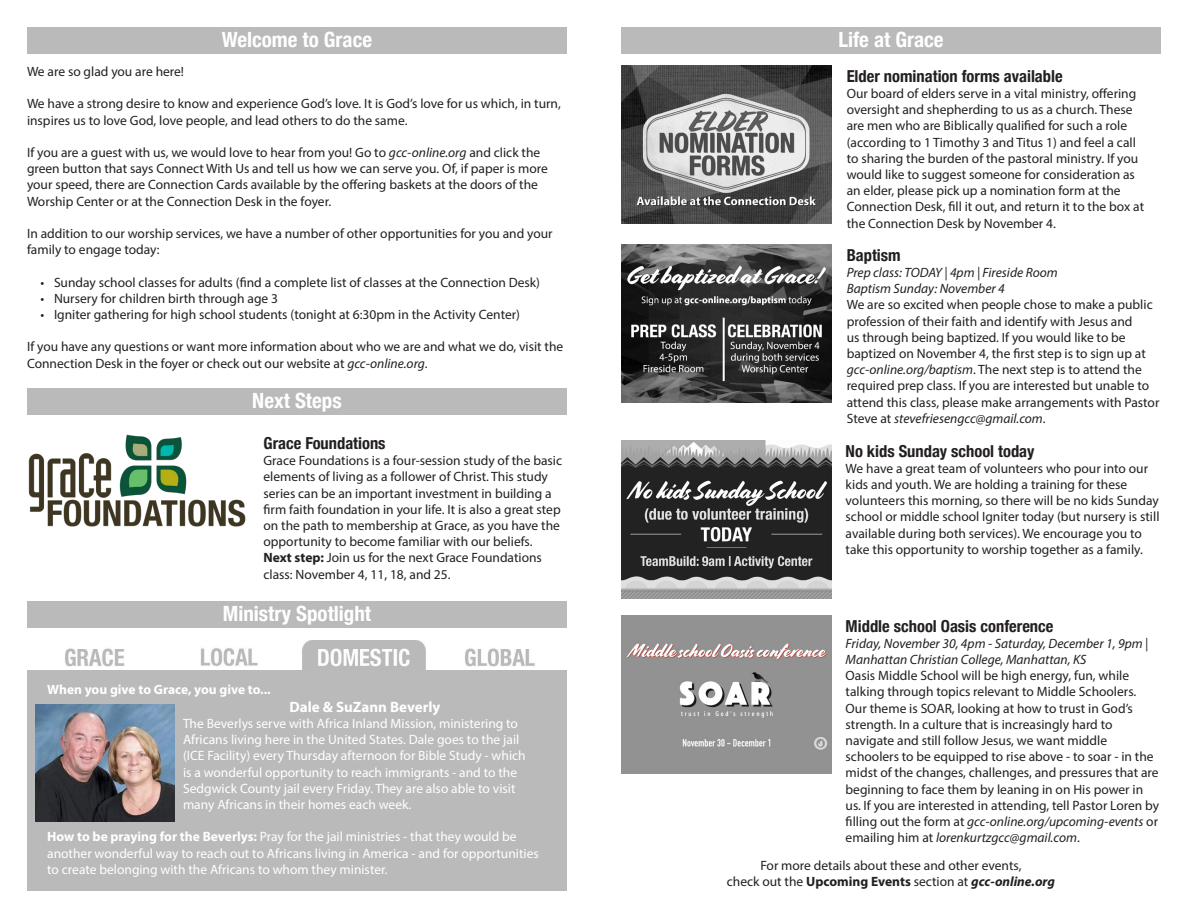
<style>
.page{position:relative;width:1188px;height:918px;background:#fff}
.page>*{position:absolute;margin:0;border:0;box-sizing:border-box;transform-origin:0 0}
.t1{font:700 condensed 21px "Helvetica Neue";color:#fff}
.t2{font:700 condensed 16.5px "Helvetica Neue";color:#231f20}
.t3{font:700 15px "Myriad Pro";color:#fff}
.t4{font:13.5px/16.2px "Myriad Pro";color:#231f20}
.t5{font:13.5px/16.2px "Myriad Pro";color:#fff}
.t6{font:italic 13.5px/16.2px "Myriad Pro";color:#231f20}
.t7{font:700 13.5px "Myriad Pro";color:#fff}
.s1{font-style:italic}
.s2{font-weight:700}
.s3{font-weight:700;font-style:italic}
</style>
<div class="page">
<div style="left:621px;top:27px;width:540px;height:27px;background:#bababa"></div>
<div style="left:27px;top:27px;width:540px;height:27px;background:#bababa"></div>
<div style="left:27px;top:670px;width:540px;height:221px;background:#bababa"></div>
<div style="left:27px;top:388px;width:540px;height:27px;background:#bababa"></div>
<img style="left:65px;top:641px;width:470px;height:29px">
<div style="left:27px;top:601px;width:540px;height:27px;background:#bababa"></div>
<img style="left:621px;top:66px;width:210px;height:158px">
<img style="left:621px;top:245px;width:211px;height:157px">
<img style="left:621px;top:441px;width:211px;height:157px">
<img style="left:28px;top:434px;width:217px;height:93px">
<img style="left:621px;top:616px;width:211px;height:157px">
<img style="left:36px;top:705px;width:138px;height:117px">
<p class="t1" style="left:222px;top:22px;width:152px">Welcome to Grace</p>
<p class="t1" style="left:838px;top:22px;width:107px">Life at Grace</p>
<p class="t4" style="left:27px;top:63px;width:159px">We are so glad you are here!</p>
<p class="t4" style="left:27px;top:96px;width:535px">We have a strong desire to know and experience God’s love. It is God’s love for us which, in turn, inspires us to love God, love people, and lead others to do the same.</p>
<p class="t4" style="left:27px;top:144px;width:522px">If you are a guest with us, we would love to hear from you! Go to <span class="s1">gcc-online.org</span> and click the green button that says Connect With Us and tell us how we can serve you. Of, if paper is more your speed, there are Connection Cards available by the offering baskets at the doors of the Worship Center or at the Connection Desk in the foyer.</p>
<p class="t4" style="left:27px;top:225px;width:527px">In addition to our worship services, we have a number of other opportunities for you and your family to engage today:</p>
<p class="t4" style="left:40px;top:274px;width:501px">• Sunday school classes for adults (find a complete list of classes at the Connection Desk)</p>
<p class="t4" style="left:40px;top:290px;width:239px">• Nursery for children birth through age 3</p>
<p class="t4" style="left:40px;top:306px;width:481px">• Igniter gathering for high school students (tonight at 6:30pm in the Activity Center)</p>
<p class="t4" style="left:27px;top:339px;width:538px">If you have any questions or want more information about who we are and what we do, visit the<br>Connection Desk in the foyer or check out our website at <span class="s1">gcc-online.org</span>.</p>
<p class="t1" style="left:252px;top:383px;width:91px">Next Steps</p>
<p class="t2" style="left:264px;top:429px;width:124px">Grace Foundations</p>
<p class="t4" style="left:264px;top:452px;width:300px">Grace Foundations is a four-session study of the basic elements of living as a follower of Christ. This study series can be an important investment in building a firm faith foundation in your life. It is also a great step on the path to membership at Grace, as you have the opportunity to become familiar with our beliefs.</p>
<p class="t4" style="left:264px;top:550px;width:280px"><span class="s2">Next step:</span> Join us for the next Grace Foundations class: November 4, 11, 18, and 25.</p>
<p class="t1" style="left:223px;top:596px;width:150px">Ministry Spotlight</p>
<p class="t7" style="left:47px;top:680px;width:225px">When you give to Grace, you give to...</p>
<p class="t3" style="left:289px;top:697px;width:152px">Dale &amp; SuZann Beverly</p>
<p class="t5" style="left:183px;top:715px;width:344px">The Beverlys serve with Africa Inland Mission, ministering to Africans living here in the United States. Dale goes to the jail (ICE Facility) every Thursday afternoon for Bible Study - which is a wonderful opportunity to reach immigrants - and to the Sedgwick County jail every Friday. They are also able to visit many Africans in their homes each week.</p>
<p class="t5" style="left:47px;top:829px;width:493px"><span class="s2">How to be praying for the Beverlys:</span> Pray for the jail ministries - that they would be another wonderful way to reach out to Africans living in America - and for opportunities to create belonging with the Africans to whom they minister.</p>
<p class="t2" style="left:847px;top:62px;width:218px">Elder nomination forms available</p>
<p class="t4" style="left:847px;top:85px;width:299px">Our board of elders serve in a vital ministry, offering oversight and shepherding to us as a church. These are men who are Biblically qualified for such a role (according to 1 Timothy 3 and Titus 1) and feel a call to sharing the burden of the pastoral ministry. If you would like to suggest someone for consideration as an elder, please pick up a nomination form at the Connection Desk, fill it out, and return it to the box at the Connection Desk by November 4.</p>
<p class="t2" style="left:847px;top:241px;width:56px">Baptism</p>
<p class="t6" style="left:847px;top:264px;width:213px">Prep class: TODAY | 4pm | Fireside Room</p>
<p class="t6" style="left:847px;top:280px;width:160px">Baptism Sunday: November 4</p>
<p class="t4" style="left:847px;top:296px;width:314px">We are so excited when people chose to make a public profession of their faith and identify with Jesus and<br>us through being baptized. If you would like to be baptized on November 4, the first step is to sign up at <span class="s1">gcc-online.org/baptism</span>. The next step is to attend the required prep class. If you are interested but unable to attend this class, please make arrangements with Pastor Steve at <span class="s1">stevefriesengcc@gmail.com</span>.</p>
<p class="t2" style="left:846px;top:437px;width:190px">No kids Sunday school today</p>
<p class="t4" style="left:846px;top:460px;width:315px">We have a great team of volunteers who pour into our kids and youth. We are holding a training for these volunteers this morning, so there will be no kids Sunday school or middle school Igniter today (but nursery is still available during both services). We encourage you to take this opportunity to worship together as a family.</p>
<p class="t2" style="left:846px;top:612px;width:209px">Middle school Oasis conference</p>
<p class="t6" style="left:846px;top:635px;width:304px">Friday, November 30, 4pm - Saturday, December 1, 9pm |<br>Manhattan Christian College, Manhattan, KS</p>
<p class="t4" style="left:846px;top:667px;width:315px">Oasis Middle School will be high energy, fun, while talking through topics relevant to Middle Schoolers.<br>Our theme is SOAR, looking at how to trust in God’s strength. In a culture that is increasingly hard to navigate and still follow Jesus, we want middle schoolers to be equipped to rise above - to soar - in the midst of the changes, challenges, and pressures that are beginning to face them by leaning in on His power in us. If you are interested in attending, tell Pastor Loren by filling out the form at <span class="s1">gcc-online.org/upcoming-events</span> or emailing him at <span class="s1">lorenkurtzgcc@gmail.com</span>.</p>
<p class="t4" style="left:760px;top:857px;width:263px">For more details about these and other events,</p>
<p class="t4" style="left:727px;top:874px;width:330px">check out the <span class="s2">Upcoming Events</span> section at <span class="s3">gcc-online.org</span></p>
</div>
